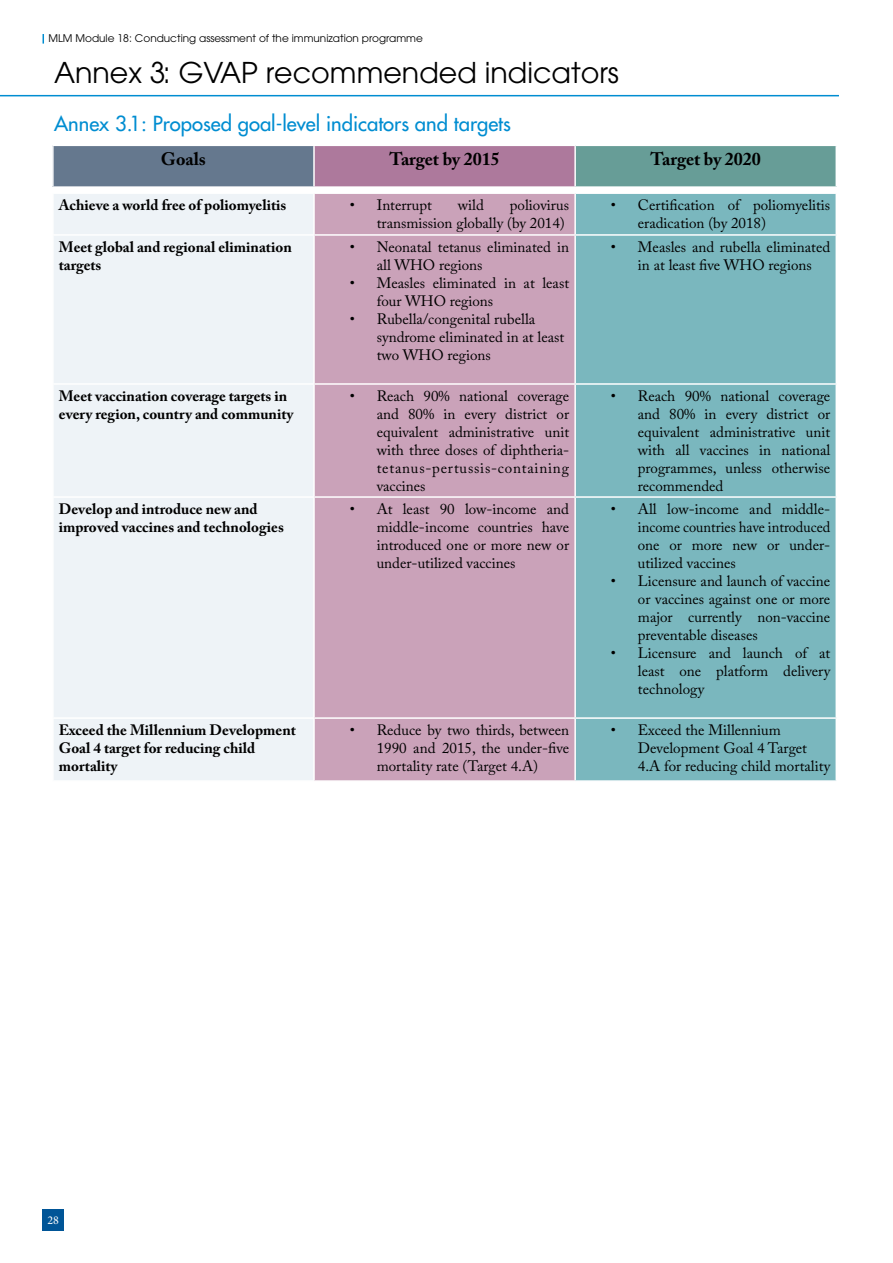
<style>
.page{position:relative;width:893px;height:1263px;background:#fff}
.page>*{position:absolute;margin:0;border:0;box-sizing:border-box;transform-origin:0 0}
.t1{font:28.5px "ITC Avant Garde Pro";color:#000}
.t2{font:20.25px "Futura LT";color:#008dd1}
.t3{font:700 18px "Adobe Caslon Pro";color:#000}
.t4{font:15px/18px "Adobe Caslon Pro";color:#000;text-align:justify}
.t5{font:700 15px/18px "Adobe Caslon Pro";color:#000}
.t6{font:12px "Minion Pro";color:#fff}
.t7{font:10.5px "ITC Avant Garde Pro";color:#000}
</style>
<div class="page">
<div style="left:43px;top:1210px;width:21px;height:21px;background:#005597"></div>
<hr style="left:0;top:95px;width:839px;height:1px;background:#008dd1">
<div style="left:54px;top:194px;width:259px;height:586px;background:#eef3f7"></div>
<div style="left:315px;top:194px;width:259px;height:586px;background:#caa2b9"></div>
<div style="left:576px;top:194px;width:260px;height:586px;background:#7ab7be"></div>
<hr style="left:52px;top:234px;width:262px;height:2px;background:#fff">
<hr style="left:314px;top:234px;width:261px;height:2px;background:#fff">
<hr style="left:575px;top:234px;width:262px;height:2px;background:#fff">
<hr style="left:52px;top:383px;width:262px;height:2px;background:#fff">
<hr style="left:314px;top:383px;width:261px;height:2px;background:#fff">
<hr style="left:575px;top:383px;width:262px;height:2px;background:#fff">
<hr style="left:52px;top:496px;width:262px;height:2px;background:#fff">
<hr style="left:314px;top:496px;width:261px;height:2px;background:#fff">
<hr style="left:575px;top:496px;width:262px;height:2px;background:#fff">
<hr style="left:52px;top:717px;width:262px;height:2px;background:#fff">
<hr style="left:314px;top:717px;width:261px;height:2px;background:#fff">
<hr style="left:575px;top:717px;width:262px;height:2px;background:#fff">
<div style="left:53px;top:145px;width:261px;height:42px;background:#65788e"></div>
<div style="left:314px;top:145px;width:261px;height:42px;background:#ad799c"></div>
<div style="left:575px;top:145px;width:261px;height:42px;background:#679d97"></div>
<hr style="left:52px;top:145px;width:262px;height:1px;background:#fff">
<hr style="left:52px;top:146px;width:2px;height:40px;background:#fff">
<hr style="left:314px;top:145px;width:261px;height:1px;background:#fff">
<hr style="left:313px;top:146px;width:2px;height:40px;background:#fff">
<hr style="left:575px;top:145px;width:262px;height:1px;background:#fff">
<hr style="left:574px;top:146px;width:2px;height:40px;background:#fff">
<hr style="left:52px;top:186px;width:262px;height:2px;background:#fff">
<hr style="left:314px;top:186px;width:261px;height:2px;background:#fff">
<hr style="left:575px;top:186px;width:262px;height:2px;background:#fff">
<p class="t7" style="left:48px;top:31px;width:376px">MLM Module 18: Conducting assessment of the immunization programme</p>
<h1 class="t1" style="left:54px;top:55px;width:566px">Annex 3: GVAP recommended indicators</h1>
<h2 class="t2" style="left:54px;top:110px;width:458px">Annex 3.1: Proposed goal-level indicators and targets</h2>
<p class="t3" style="left:161px;top:148px;width:46px">Goals</p>
<p class="t3" style="left:389px;top:148px;width:112px">Target by 2015</p>
<p class="t3" style="left:650px;top:148px;width:112px">Target by 2020</p>
<p class="t5" style="left:59px;top:196px;width:229px">Achieve a world free of poliomyelitis</p>
<p class="t4" style="left:350px;top:196px;width:84px">• Interrupt</p>
<p class="t4" style="left:458px;top:196px;width:27px">wild</p>
<p class="t4" style="left:377px;top:196px;width:194px;text-align:right">poliovirus<br>transmission globally (by 2014)</p>
<p class="t4" style="left:638px;top:196px;width:194px;text-indent:-27px">• Certification of poliomyelitis eradication (by 2018)</p>
<p class="t5" style="left:59px;top:238px;width:234px">Meet global and regional elimination targets</p>
<p class="t4" style="left:377px;top:238px;width:194px;text-indent:-27px">• Neonatal tetanus eliminated in all WHO regions</p>
<p class="t4" style="left:377px;top:274px;width:194px;text-indent:-27px">• Measles eliminated in at least four WHO regions</p>
<p class="t4" style="left:377px;top:310px;width:189px;text-align:left;text-indent:-27px">• Rubella/congenital rubella syndrome eliminated in at least two WHO regions</p>
<p class="t4" style="left:611px;top:238px;width:221px;text-align:center">• Measles and rubella eliminated in at least five WHO regions</p>
<p class="t5" style="left:59px;top:387px;width:236px">Meet vaccination coverage targets in every region, country and community</p>
<p class="t4" style="left:377px;top:387px;width:194px;text-indent:-27px">• Reach 90% national coverage and 80% in every district or equivalent administrative unit with three doses of diphtheria&shy;tetanus-pertussis-containing vaccines</p>
<p class="t4" style="left:638px;top:387px;width:194px;text-indent:-27px">• Reach 90% national coverage and 80% in every district or equivalent administrative unit with all vaccines in national programmes, unless otherwise recommended</p>
<p class="t5" style="left:59px;top:500px;width:227px">Develop and introduce new and improved vaccines and technologies</p>
<p class="t4" style="left:377px;top:500px;width:194px;text-indent:-27px">• At least 90 low-income and middle-income countries have introduced one or more new or under-utilized vaccines</p>
<p class="t4" style="left:638px;top:500px;width:194px;text-indent:-27px">• All low-income and middle&shy;income countries have introduced one or more new or under&shy;utilized vaccines</p>
<p class="t4" style="left:638px;top:572px;width:194px;text-indent:-27px">• Licensure and launch of vaccine or vaccines against one or more major currently non-vaccine preventable diseases</p>
<p class="t4" style="left:638px;top:644px;width:194px;text-indent:-27px">• Licensure and launch of at least one platform delivery technology</p>
<p class="t5" style="left:59px;top:721px;width:239px">Exceed the Millennium Development<br>Goal 4 target for reducing child mortality</p>
<p class="t4" style="left:377px;top:721px;width:194px;text-indent:-27px">• Reduce by two thirds, between 1990 and 2015, the under-five mortality rate (Target 4.A)</p>
<p class="t4" style="left:638px;top:721px;width:194px;text-align:left;text-indent:-27px">• Exceed the Millennium<br>Development Goal 4 Target<br>4.A for reducing child mortality</p>
<p class="t6" style="left:47px;top:1212px;width:13px">28</p>
</div>
